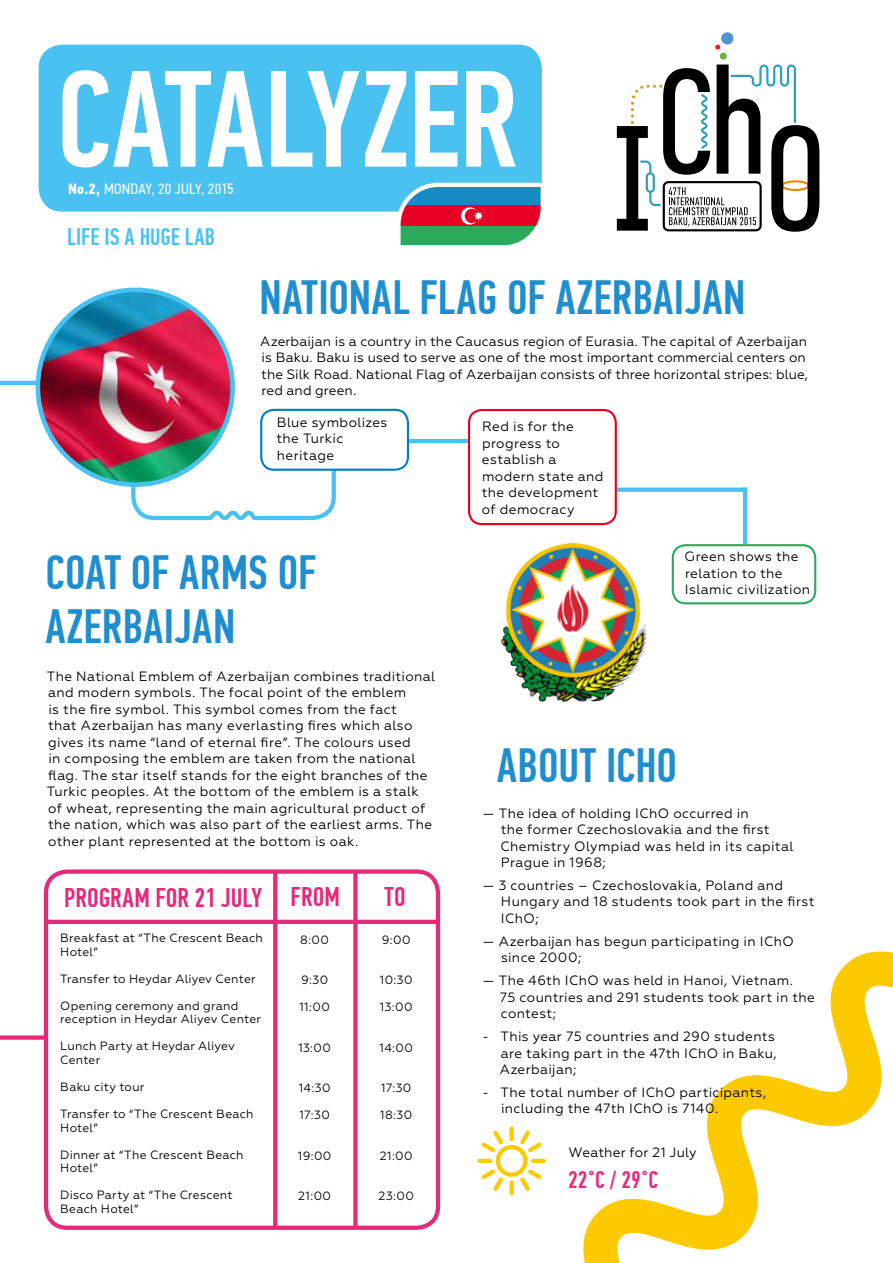
<style>
.page{position:relative;width:893px;height:1263px;background:#fff}
.page>*{position:absolute;margin:0;border:0;box-sizing:border-box;transform-origin:0 0}
.t1{font:500 137.4px "PF Din Text Comp Pro";letter-spacing:-.005em;color:#fff}
.t2{font:500 48px/54px "PF Din Text Comp Pro";letter-spacing:.005em;color:#1f8ecf}
.t3{font:500 27px "PF Din Text Comp Pro";color:#e6297a}
.t4{font:500 24px "PF Din Text Comp Pro";color:#4ac2f1}
.t5{font:500 24px "PF Din Text Comp Pro";color:#e6297a}
.t6{font:15px "PF Din Text Cond Pro";letter-spacing:.01em;color:#fff}
.t7{font:13.5px/16.5px "Geometria";letter-spacing:.025em;color:#000}
.t8{font:13.5px/16.5px "Geometria";letter-spacing:.005em;color:#000}
.t9{font:12px/13.5px "Geometria";letter-spacing:.02em;color:#000}
.s1{font-weight:700}
</style>
<div class="page">
<svg style="left:617px;top:488px;width:126px;height:4px"></svg>
<svg style="left:439px;top:899px;width:454px;height:364px"></svg>
<div style="left:39px;top:45px;width:503px;height:167px;background:#4ac2f1;border-radius:24px"></div>
<svg style="left:394px;top:181px;width:148px;height:65px"></svg>
<div style="left:353px;top:870px;width:5px;height:359px;background:#e6297a"></div>
<hr style="left:47px;top:920px;width:390px;height:4px;background:#e6297a">
<svg style="left:273px;top:874px;width:4px;height:351px"></svg>
<div style="left:44px;top:869px;width:396px;height:361px;border:4px solid #e6297a;border-radius:21px"></div>
<svg style="left:475px;top:1124px;width:73px;height:73px"></svg>
<div style="left:721px;top:32px;width:12px;height:12px;background:#4f93cf;border-radius:50%"></div>
<svg style="left:715px;top:45px;width:5px;height:5px"></svg>
<div style="left:720px;top:53px;width:7px;height:7px;background:#68b33c;border-radius:50%"></div>
<svg style="left:617px;top:64px;width:202px;height:168px"></svg>
<svg style="left:0;top:1033px;width:49px;height:136px"></svg>
<svg style="left:131px;top:465px;width:205px;height:56px"></svg>
<hr style="left:743px;top:488px;width:4px;height:56px;background:#4ac2f1">
<hr style="left:0;top:381px;width:77px;height:4px;background:#4ac2f1">
<hr style="left:349px;top:439px;width:138px;height:4px;background:#4ac2f1">
<div style="left:672px;top:544px;width:144px;height:60px;border:2px solid #2daa57;border-radius:13px"></div>
<div style="left:261px;top:410px;width:147px;height:60px;background:#fff;border-radius:13px"></div>
<div style="left:260px;top:409px;width:149px;height:62px;border:2px solid #007ec1;border-radius:13px"></div>
<div style="left:469px;top:410px;width:147px;height:114px;background:#fff;border-radius:13px"></div>
<div style="left:468px;top:409px;width:149px;height:116px;border:2px solid #e60023;border-radius:13px"></div>
<img style="left:38px;top:291px;width:195px;height:194px">
<div style="left:36px;top:288px;width:199px;height:199px;border:5px solid #4ac2f1;border-radius:50%"></div>
<img style="left:501px;top:543px;width:145px;height:159px">
<h1 class="t1" style="left:56px;top:40px;width:463px">CATALYZER</h1>
<p class="t6" style="left:68px;top:180px;width:167px"><span class="s1">No.2,</span> MONDAY, 20 JULY, 2015</p>
<h3 class="t4" style="left:67px;top:222px;width:149px">LIFE IS A HUGE LAB</h3>
<h2 class="t2" style="left:260px;top:271px;width:487px">NATIONAL FLAG OF AZERBAIJAN</h2>
<p class="t8" style="left:260px;top:333px;width:549px">Azerbaijan is a country in the Caucasus region of Eurasia. The capital of Azerbaijan is Baku. Baku is used to serve as one of the most important commercial centers on the Silk Road. National Flag of Azerbaijan consists of three horizontal stripes: blue, red and green.</p>
<p class="t7" style="left:276px;top:414px;width:112px">Blue symbolizes the Turkic heritage</p>
<p class="t7" style="left:482px;top:418px;width:123px">Red is for the progress to establish a modern state and the development of democracy</p>
<p class="t7" style="left:685px;top:548px;width:127px">Green shows the relation to the<br>Islamic civilization</p>
<h2 class="t2" style="left:45px;top:546px;width:272px">COAT OF ARMS OF<br>AZERBAIJAN</h2>
<p class="t7" style="left:47px;top:668px;width:390px">The National Emblem of Azerbaijan combines traditional and modern symbols. The focal point of the emblem<br>is the fire symbol. This symbol comes from the fact<br>that Azerbaijan has many everlasting fires which also gives its name “land of eternal fire”. The colours used<br>in composing the emblem are taken from the national flag. The star itself stands for the eight branches of the Turkic peoples. At the bottom of the emblem is a stalk of wheat, representing the main agricultural product of the nation, which was also part of the earliest arms. The other plant represented at the bottom is oak.</p>
<h3 class="t3" style="left:64px;top:882px;width:277px">PROGRAM FOR 21 JULY FROM</h3>
<h3 class="t3" style="left:385px;top:881px;width:23px">TO</h3>
<p class="t9" style="left:60px;top:931px;width:204px">Breakfast at “The Crescent Beach<br>Hotel”</p>
<p class="t9" style="left:60px;top:972px;width:197px">Transfer to Heydar Aliyev Center</p>
<p class="t9" style="left:60px;top:999px;width:202px">Opening ceremony and grand reception in Heydar Aliyev Center</p>
<p class="t9" style="left:60px;top:1039px;width:176px">Lunch Party at Heydar Aliyev<br>Center</p>
<p class="t9" style="left:60px;top:1080px;width:86px">Baku city tour</p>
<p class="t9" style="left:60px;top:1107px;width:195px">Transfer to “The Crescent Beach<br>Hotel”</p>
<p class="t9" style="left:60px;top:1147px;width:185px">Dinner at “The Crescent Beach<br>Hotel”</p>
<p class="t9" style="left:60px;top:1188px;width:174px">Disco Party at “The Crescent<br>Beach Hotel”</p>
<p class="t9" style="left:300px;top:933px;width:30px">8:00</p>
<p class="t9" style="left:301px;top:973px;width:29px">9:30</p>
<p class="t9" style="left:299px;top:1000px;width:32px">11:00</p>
<p class="t9" style="left:298px;top:1041px;width:34px">13:00</p>
<p class="t9" style="left:299px;top:1081px;width:33px">14:30</p>
<p class="t9" style="left:299px;top:1108px;width:32px">17:30</p>
<p class="t9" style="left:298px;top:1149px;width:35px">19:00</p>
<p class="t9" style="left:298px;top:1189px;width:34px">21:00</p>
<p class="t9" style="left:382px;top:933px;width:30px">9:00</p>
<p class="t9" style="left:380px;top:973px;width:34px">10:30</p>
<p class="t9" style="left:380px;top:1000px;width:34px">13:00</p>
<p class="t9" style="left:379px;top:1041px;width:35px">14:00</p>
<p class="t9" style="left:381px;top:1081px;width:32px">17:30</p>
<p class="t9" style="left:380px;top:1108px;width:34px">18:30</p>
<p class="t9" style="left:380px;top:1149px;width:34px">21:00</p>
<p class="t9" style="left:379px;top:1189px;width:37px">23:00</p>
<h2 class="t2" style="left:497px;top:739px;width:182px">ABOUT ICHO</h2>
<p class="t7" style="left:500px;top:805px;width:294px;text-indent:-18px">— The idea of holding IChO occurred in<br>the former Czechoslovakia and the first Chemistry Olympiad was held in its capital Prague in 1968;</p>
<p class="t7" style="left:501px;top:877px;width:315px;text-indent:-18px">— 3 countries – Czechoslovakia, Poland and<br>Hungary and 18 students took part in the first<br>IChO;</p>
<p class="t7" style="left:501px;top:933px;width:294px;text-indent:-19px">— Azerbaijan has begun participating in IChO since 2000;</p>
<p class="t7" style="left:500px;top:972px;width:317px;text-indent:-17px">— The 46th IChO was held in Hanoi, Vietnam.<br>75 countries and 291 students took part in the contest;</p>
<p class="t7" style="left:500px;top:1028px;width:279px;text-indent:-17px">- This year 75 countries and 290 students are taking part in the 47th IChO in Baku,<br>Azerbaijan;</p>
<p class="t7" style="left:501px;top:1084px;width:267px;text-indent:-19px">- The total number of IChO participants, including the 47th IChO is 7140.</p>
<p class="t7" style="left:568px;top:1144px;width:130px">Weather for 21 July</p>
<h3 class="t5" style="left:568px;top:1165px;width:92px">22˚C / 29˚C</h3>
</div>
